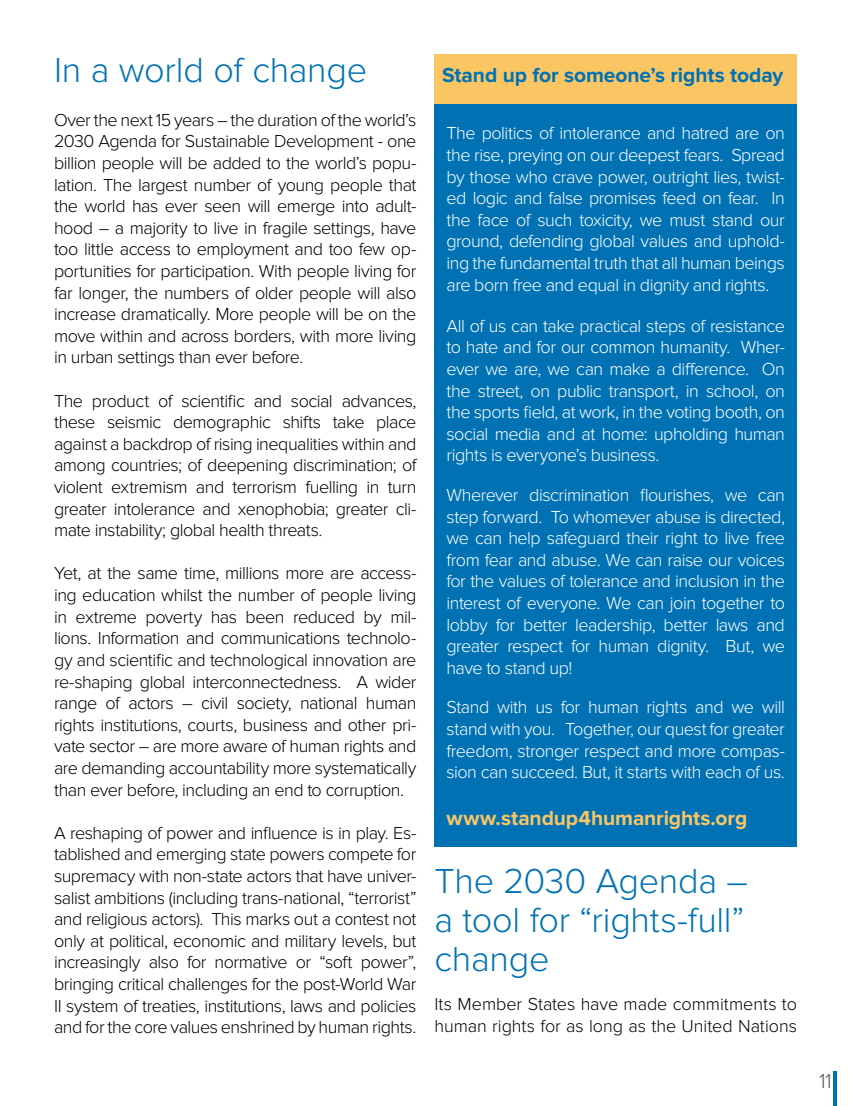
<style>
.page{position:relative;width:851px;height:1106px;background:#fff}
.page>*{position:absolute;margin:0;border:0;box-sizing:border-box;transform-origin:0 0}
.t1{font:300 36px/39px "Proxima Nova";letter-spacing:-.005em;color:#0072b4;text-align:justify}
.t2{font:700 21px "Proxima Nova";letter-spacing:-.005em;color:#0072b4}
.t3{font:700 21px "Proxima Nova";letter-spacing:-.005em;color:#fac664}
.t4{font:300 21px "Proxima Nova Cond";color:#58585b}
.t5{font:300 18px/21.6px "Proxima Nova";letter-spacing:-.03em;color:#000;text-align:justify}
.t6{font:300 18px/21.6px "Proxima Nova";letter-spacing:-.03em;color:#fff;text-align:justify}
.t7{font:300 18px/21.6px "Proxima Nova";letter-spacing:-.005em;color:#000}
</style>
<div class="page">
<svg style="left:833px;top:1071px;width:3px;height:35px"></svg>
<div style="left:434px;top:54px;width:362px;height:792px;background:#0072b4"></div>
<div style="left:434px;top:54px;width:362px;height:49px;background:#fac664"></div>
<h1 class="t1" style="left:54px;top:51px;width:315px">In a world of change</h1>
<p class="t5" style="left:54px;top:109px;width:364px">Over the next 15 years – the duration of the world’s 2030 Agenda for Sustainable Development - one billion people will be added to the world’s popu&shy;lation. The largest number of young people that the world has ever seen will emerge into adult&shy;hood – a majority to live in fragile settings, have too little access to employment and too few op&shy;portunities for participation. With people living for far longer, the numbers of older people will also increase dramatically. More people will be on the move within and across borders, with more living in urban settings than ever before.</p>
<p class="t5" style="left:54px;top:390px;width:364px">The product of scientific and social advances, these seismic demographic shifts take place against a backdrop of rising inequalities within and among countries; of deepening discrimination; of violent extremism and terrorism fuelling in turn greater intolerance and xenophobia; greater cli&shy;mate instability; global health threats.</p>
<p class="t5" style="left:54px;top:563px;width:364px">Yet, at the same time, millions more are access&shy;ing education whilst the number of people living in extreme poverty has been reduced by mil&shy;lions. Information and communications technolo&shy;gy and scientific and technological innovation are re-shaping global interconnectedness. A wider range of actors – civil society, national human rights institutions, courts, business and other pri&shy;vate sector – are more aware of human rights and are demanding accountability more systematically than ever before, including an end to corruption.</p>
<p class="t5" style="left:54px;top:822px;width:364px">A reshaping of power and influence is in play. Es&shy;tablished and emerging state powers compete for supremacy with non-state actors that have univer&shy;salist ambitions (including trans-national, “terrorist” and religious actors). This marks out a contest not only at political, economic and military levels, but increasingly also for normative or “soft power”, bringing critical challenges for the post-World War II system of treaties, institutions, laws and policies and for the core values enshrined by human rights.</p>
<p class="t2" style="left:442px;top:63px;width:343px">Stand up for someone’s rights today</p>
<p class="t6" style="left:446px;top:123px;width:340px">The politics of intolerance and hatred are on the rise, preying on our deepest fears. Spread by those who crave power, outright lies, twist&shy;ed logic and false promises feed on fear. In the face of such toxicity, we must stand our ground, defending global values and uphold&shy;ing the fundamental truth that all human beings are born free and equal in dignity and rights.</p>
<p class="t6" style="left:446px;top:315px;width:340px">All of us can take practical steps of resistance to hate and for our common humanity. Wher&shy;ever we are, we can make a difference. On the street, on public transport, in school, on the sports field, at work, in the voting booth, on social media and at home: upholding human rights is everyone’s business.</p>
<p class="t6" style="left:446px;top:484px;width:340px">Wherever discrimination flourishes, we can step forward. To whomever abuse is directed, we can help safeguard their right to live free from fear and abuse. We can raise our voices for the values of tolerance and inclusion in the interest of everyone. We can join together to lobby for better leadership, better laws and greater respect for human dignity. But, we have to stand up!</p>
<p class="t6" style="left:446px;top:697px;width:340px">Stand with us for human rights and we will stand with you. Together, our quest for greater freedom, stronger respect and more compas&shy;sion can succeed. But, it starts with each of us.</p>
<p class="t3" style="left:446px;top:806px;width:302px">www.standup4humanrights.org</p>
<h1 class="t1" style="left:434px;top:861px;width:315px">The 2030 Agenda – a tool for “rights-full” change</h1>
<p class="t7" style="left:434px;top:993px;width:364px">Its Member States have made commitments to human rights for as long as the United Nations</p>
<p class="t4" style="left:819px;top:1069px;width:14px">11</p>
</div>
